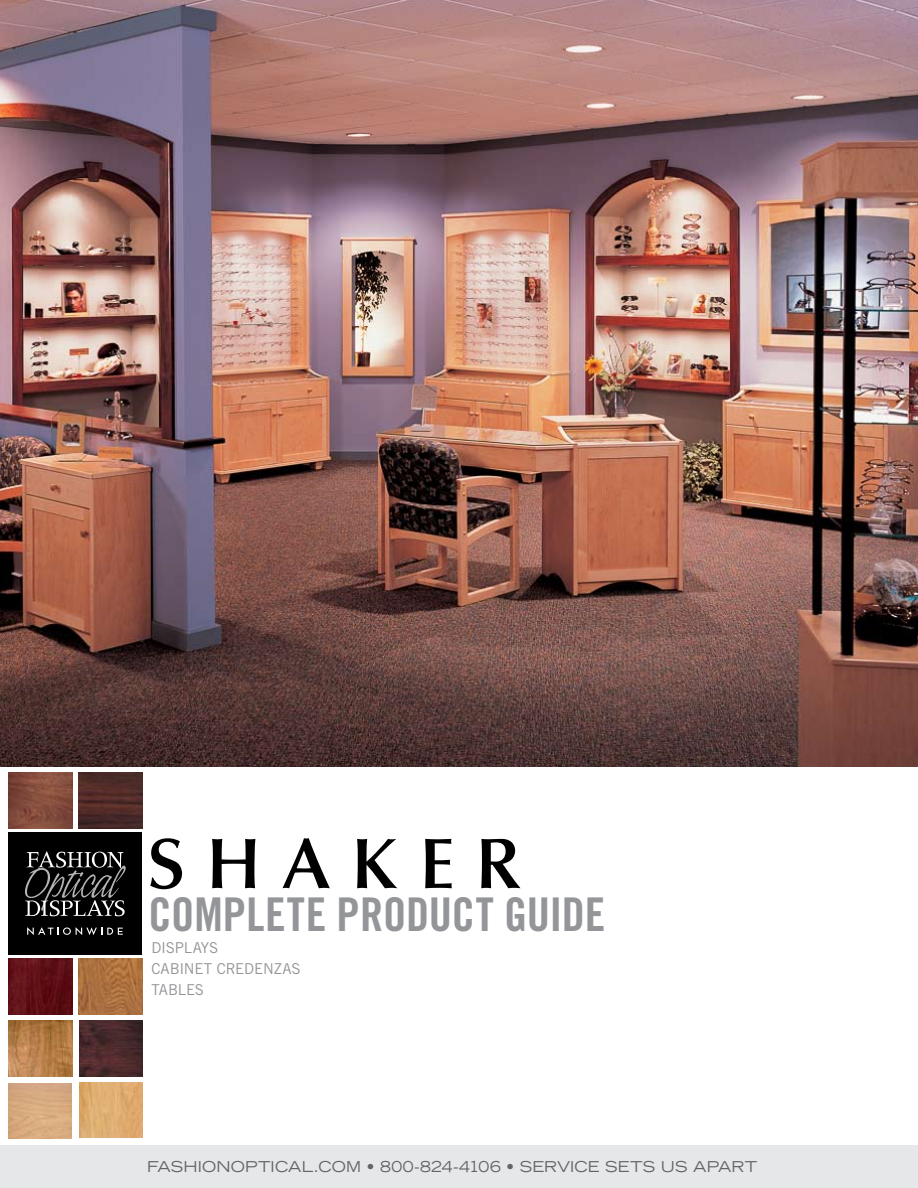
<style>
.page{position:relative;width:918px;height:1188px;background:#fff}
.page>*{position:absolute;margin:0;border:0;box-sizing:border-box;transform-origin:0 0}
.t1{font:600 72px "Optima LT Std";letter-spacing:.295em;color:#000}
.t2{font:46.5px "Trade Gothic LT Std Bd Cn 20";letter-spacing:-.005em;color:#939598}
.t3{font:expanded 15px "Trade Gothic LT Std";letter-spacing:.01em;color:#636467}
.t4{font:15px/21px "Trade Gothic LT Std";letter-spacing:-.015em;color:#939598}
</style>
<div class="page">
<img style="left:0;top:0;width:918px;height:766px">
<div style="left:0;top:1146px;width:918px;height:42px;background:#e6e7e8"></div>
<img style="left:79px;top:959px;width:63px;height:55px">
<img style="left:79px;top:1021px;width:63px;height:55px">
<img style="left:79px;top:773px;width:63px;height:55px">
<img style="left:79px;top:1083px;width:63px;height:55px">
<img style="left:8px;top:1021px;width:64px;height:55px">
<img style="left:8px;top:773px;width:64px;height:55px">
<img style="left:8px;top:959px;width:64px;height:55px">
<div style="left:8px;top:832px;width:134px;height:123px;background:#000"></div>
<svg style="left:25px;top:851px;width:101px;height:65px"></svg>
<svg style="left:27px;top:927px;width:96px;height:8px"></svg>
<h1 class="t1" style="left:147px;top:822px;width:375px">SHAKER</h1>
<h2 class="t2" style="left:148px;top:887px;width:458px">COMPLETE PRODUCT GUIDE</h2>
<p class="t4" style="left:152px;top:937px;width:151px">DISPLAYS<br>CABINET CREDENZAS<br>TABLES</p>
<p class="t3" style="left:147px;top:1157px;width:612px">FASHIONOPTICAL.COM • 800-824-4106 • SERVICE SETS US APART</p>
</div>
